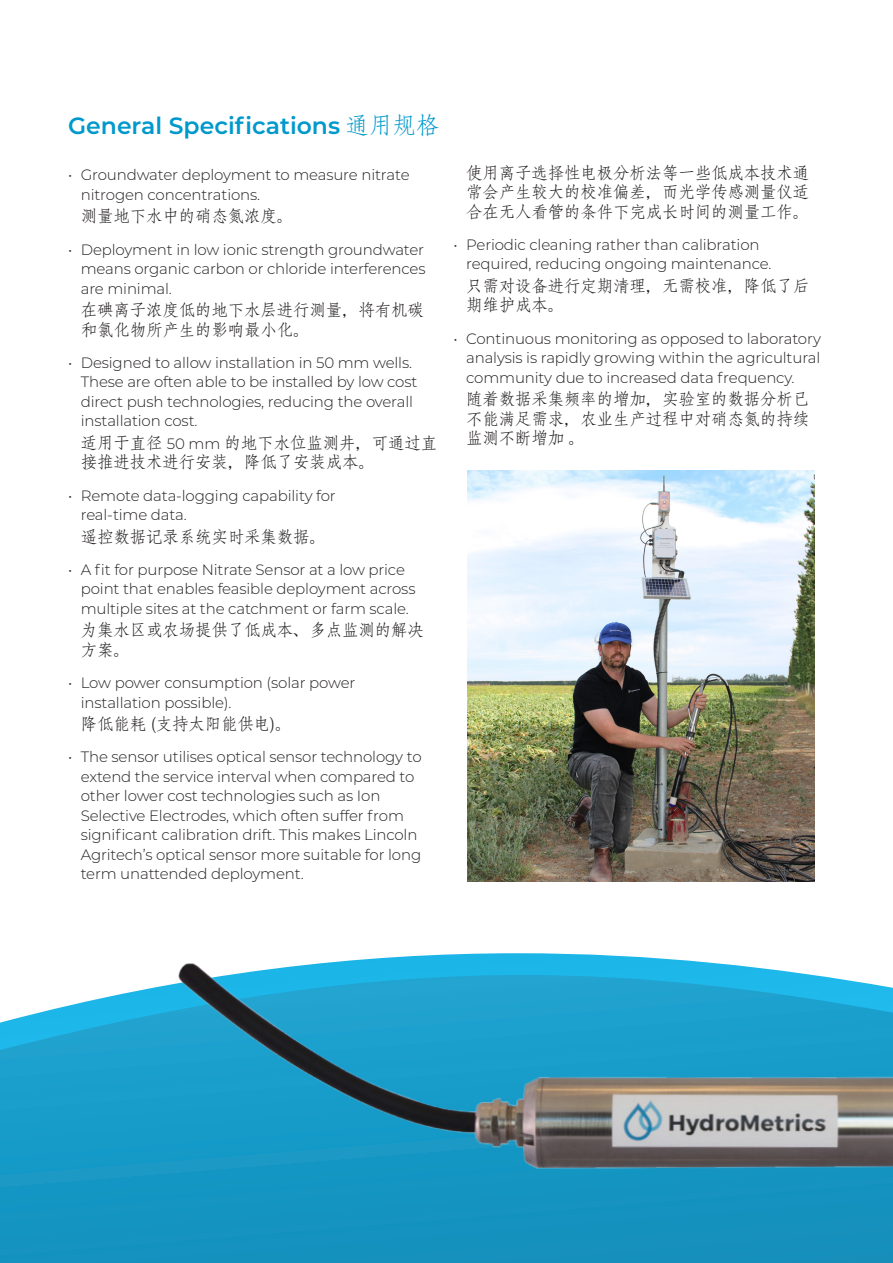
<style>
.page{position:relative;width:893px;height:1263px;background:#fff}
.page>*{position:absolute;margin:0;border:0;box-sizing:border-box;transform-origin:0 0}
.t1{font:600 23.55px "Montserrat";color:#09c}
.t2{font:16.5px/19.5px "Adobe Fangsong Std";letter-spacing:-.01em;color:#231f20}
.t3{font:300 15px/19.5px "Montserrat";letter-spacing:-.01em;color:#231f20}
.s1{font-family:"Adobe Fangsong Std";font-weight:400}
.s2{font-family:"Montserrat";font-weight:300;font-size:15px}
</style>
<div class="page">
<svg style="left:0;top:1018px;width:893px;height:245px;background:#1692bf"></svg>
<img style="left:17px;top:953px;width:876px;height:287px">
<img style="left:468px;top:471px;width:346px;height:411px">
<p class="t1" style="left:68px;top:109px;width:373px">General Specifications <span class="s1">通用规格</span></p>
<p class="t3" style="left:81px;top:165px;width:330px;text-indent:-13px">• Groundwater deployment to measure nitrate nitrogen concentrations.</p>
<p class="t2" style="left:81px;top:207px;width:214px">测量地下水中的硝态氮浓度。</p>
<p class="t3" style="left:81px;top:239px;width:346px;text-align:justify;text-indent:-13px">• Deployment in low ionic strength groundwater means organic carbon or chloride interferences are minimal.</p>
<p class="t2" style="left:81px;top:300px;width:345px">在碘离子浓度低的地下水层进行测量，将有机碳和氯化物所产生的影响最小化。</p>
<p class="t3" style="left:81px;top:352px;width:338px;text-indent:-13px">• Designed to allow installation in 50 mm wells.<br>These are often able to be installed by low cost direct push technologies, reducing the overall installation cost.</p>
<p class="t2" style="left:81px;top:433px;width:358px">适用于直径 <span class="s2">50 mm</span> 的地下水位监测井，可通过直接推进技术进行安装，降低了安装成本。</p>
<p class="t3" style="left:81px;top:485px;width:257px;text-indent:-13px">• Remote data-logging capability for real-time data.</p>
<p class="t2" style="left:81px;top:527px;width:247px">遥控数据记录系统实时采集数据。</p>
<p class="t3" style="left:81px;top:559px;width:336px;text-indent:-13px">• A fit for purpose Nitrate Sensor at a low price point that enables feasible deployment across multiple sites at the catchment or farm scale.</p>
<p class="t2" style="left:81px;top:621px;width:345px">为集水区或农场提供了低成本、多点监测的解决方案。</p>
<p class="t3" style="left:81px;top:673px;width:276px;text-indent:-13px">• Low power consumption (solar power installation possible).</p>
<p class="t2" style="left:81px;top:714px;width:212px">降低能耗 (支持太阳能供电)。</p>
<p class="t3" style="left:81px;top:747px;width:342px;text-indent:-13px">• The sensor utilises optical sensor technology to extend the service interval when compared to other lower cost technologies such as Ion Selective Electrodes, which often suffer from significant calibration drift. This makes Lincoln Agritech’s optical sensor more suitable for long term unattended deployment.</p>
<p class="t2" style="left:466px;top:163px;width:345px;text-align:justify">使用离子选择性电极分析法等一些低成本技术通常会产生较大的校准偏差，而光学传感测量仪适合在无人看管的条件下完成长时间的测量工作。</p>
<p class="t3" style="left:466px;top:234px;width:307px;text-indent:-13px">• Periodic cleaning rather than calibration required, reducing ongoing maintenance.</p>
<p class="t2" style="left:466px;top:276px;width:345px">只需对设备进行定期清理，无需校准，降低了后期维护成本。</p>
<p class="t3" style="left:466px;top:328px;width:356px;text-align:justify;text-indent:-13px">• Continuous monitoring as opposed to laboratory analysis is rapidly growing within the agricultural community due to increased data frequency.</p>
<p class="t2" style="left:466px;top:389px;width:345px;text-align:justify">随着数据采集频率的增加，实验室的数据分析已不能满足需求，农业生产过程中对硝态氮的持续监测不断增加 。</p>
</div>
